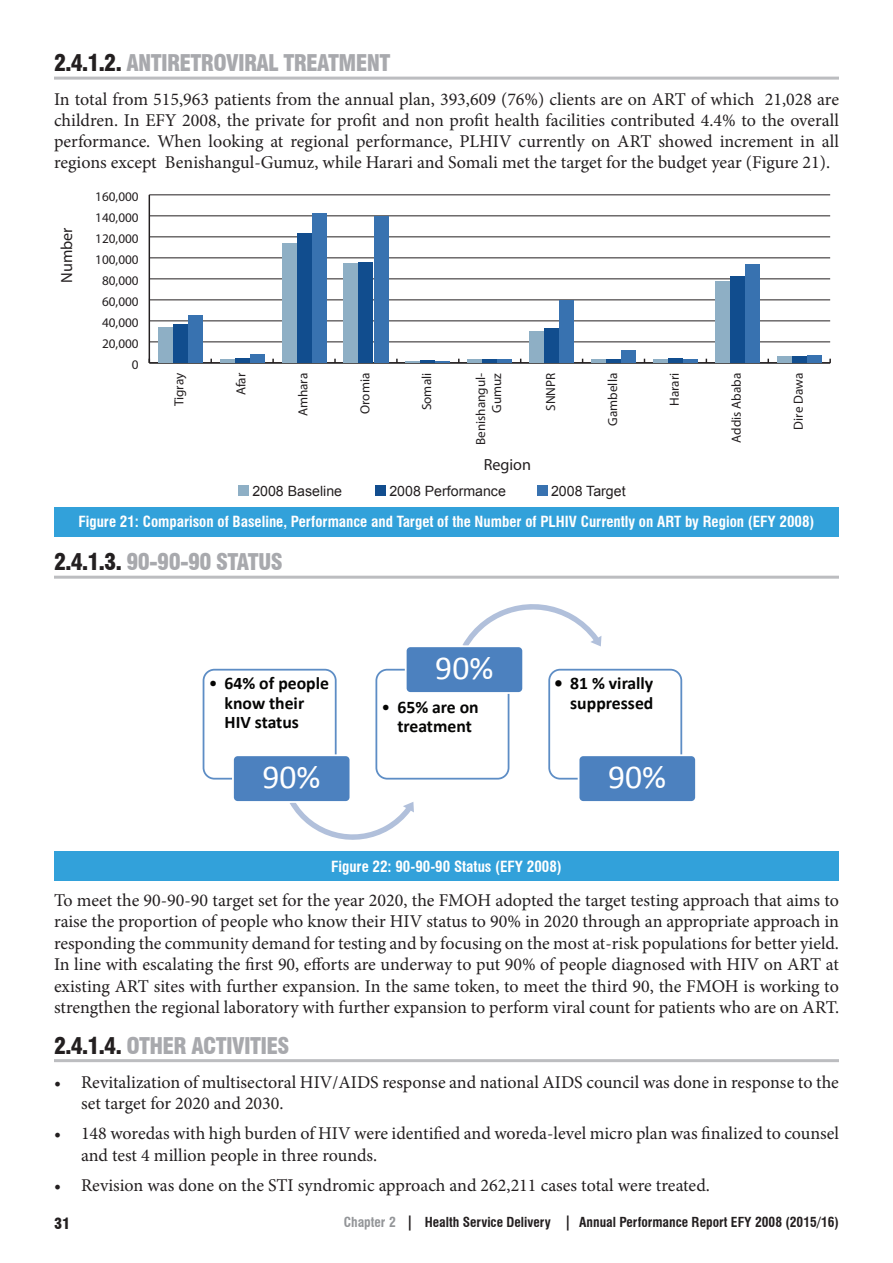
<style>
.page{position:relative;width:893px;height:1263px;background:#fff}
.page>*{position:absolute;margin:0;border:0;box-sizing:border-box;transform-origin:0 0}
.t1{font:33.6px "Calibri";color:#fff}
.Header_2_1_1_1{font:900 condensed 22.5px "Swiss 721 BT";letter-spacing:-.03em;color:#a8a9ad}
.Body_Text{font:18px/21.5px "Minion Pro";color:#231f20;text-align:justify}
.t2{font:700 17.7px/19.5px "Calibri";color:#050504}
.t3{font:16.2px "Myriad Pro";color:#231f20}
.Figures__Graphs{font:700 condensed 15px "Swiss 721 BT";color:#fff}
.t4{font:900 condensed 15px "Swiss 721 BT";color:#231f20}
.t5{font:14.1px "Arial";color:#231f20}
.t6{font:700 condensed 13.5px "Swiss 721 BT";color:#231f20}
.t7{font:13.2px "Myriad Pro";color:#231f20}
.s1{color:#231f20}
.s2{font-weight:400}
.s3{color:#939598}
.s4{font-size:15px}
</style>
<div class="page">
<hr style="left:54px;top:77px;width:785px;height:3px;background:#bcbdc0">
<div style="left:54px;top:507px;width:785px;height:29px;background:#32a1da"></div>
<hr style="left:149px;top:362px;width:681px;height:2px;background:#231f20">
<hr style="left:149px;top:195px;width:1px;height:168px;background:#231f20">
<hr style="left:149px;top:342px;width:681px;height:1px;background:#231f20">
<hr style="left:149px;top:321px;width:681px;height:1px;background:#231f20">
<hr style="left:149px;top:300px;width:681px;height:1px;background:#231f20">
<hr style="left:149px;top:279px;width:681px;height:1px;background:#231f20">
<hr style="left:149px;top:258px;width:681px;height:1px;background:#231f20">
<hr style="left:149px;top:237px;width:681px;height:1px;background:#231f20">
<hr style="left:149px;top:216px;width:681px;height:1px;background:#231f20">
<hr style="left:149px;top:195px;width:681px;height:1px;background:#231f20">
<div style="left:188px;top:316px;width:15px;height:47px;background:#3872b0"></div>
<div style="left:250px;top:355px;width:15px;height:8px;background:#3872b0"></div>
<div style="left:312px;top:214px;width:15px;height:149px;background:#3872b0"></div>
<div style="left:374px;top:216px;width:14px;height:147px;background:#3872b0"></div>
<hr style="left:497px;top:359px;width:15px;height:4px;background:#3872b0">
<div style="left:559px;top:300px;width:15px;height:63px;background:#3872b0"></div>
<div style="left:621px;top:351px;width:15px;height:12px;background:#3872b0"></div>
<hr style="left:683px;top:359px;width:15px;height:4px;background:#3872b0">
<div style="left:745px;top:264px;width:15px;height:99px;background:#3872b0"></div>
<div style="left:807px;top:355px;width:15px;height:8px;background:#3872b0"></div>
<div style="left:173px;top:324px;width:15px;height:39px;background:#114d8e"></div>
<hr style="left:235px;top:359px;width:15px;height:4px;background:#114d8e">
<div style="left:297px;top:233px;width:14px;height:130px;background:#114d8e"></div>
<div style="left:359px;top:263px;width:14px;height:100px;background:#114d8e"></div>
<hr style="left:482px;top:359px;width:15px;height:4px;background:#114d8e">
<div style="left:544px;top:329px;width:15px;height:34px;background:#114d8e"></div>
<hr style="left:606px;top:359px;width:15px;height:4px;background:#114d8e">
<hr style="left:668px;top:359px;width:15px;height:4px;background:#114d8e">
<div style="left:730px;top:277px;width:15px;height:86px;background:#114d8e"></div>
<div style="left:792px;top:356px;width:15px;height:7px;background:#114d8e"></div>
<div style="left:158px;top:328px;width:15px;height:35px;background:#8eafc5"></div>
<hr style="left:220px;top:359px;width:15px;height:4px;background:#8eafc5">
<div style="left:282px;top:243px;width:14px;height:120px;background:#8eafc5"></div>
<div style="left:343px;top:263px;width:15px;height:100px;background:#8eafc5"></div>
<svg style="left:405px;top:361px;width:45px;height:2px"></svg>
<hr style="left:467px;top:359px;width:15px;height:4px;background:#8eafc5">
<div style="left:529px;top:331px;width:15px;height:32px;background:#8eafc5"></div>
<hr style="left:591px;top:359px;width:15px;height:4px;background:#8eafc5">
<hr style="left:653px;top:359px;width:15px;height:4px;background:#8eafc5">
<div style="left:715px;top:282px;width:15px;height:81px;background:#8eafc5"></div>
<div style="left:777px;top:357px;width:15px;height:6px;background:#8eafc5"></div>
<div style="left:239px;top:486px;width:10px;height:10px;background:#8eafc5"></div>
<div style="left:376px;top:486px;width:10px;height:10px;background:#114d8e"></div>
<div style="left:537px;top:486px;width:10px;height:10px;background:#3872b0"></div>
<div style="left:54px;top:851px;width:785px;height:30px;background:#32a1da"></div>
<div style="left:203px;top:669px;width:134px;height:110px;border:2px solid #4c81bf;border-radius:11px"></div>
<svg style="left:290px;top:802px;width:124px;height:38px"></svg>
<div style="left:233px;top:755px;width:117px;height:47px;background:#4c81bf;border-radius:5px"></div>
<div style="left:232px;top:754px;width:119px;height:49px;border:2px solid #fff;border-radius:5px"></div>
<div style="left:375px;top:669px;width:134px;height:110px;border:2px solid #4c81bf;border-radius:11px"></div>
<svg style="left:462px;top:604px;width:139px;height:43px"></svg>
<div style="left:406px;top:646px;width:117px;height:47px;background:#4c81bf;border-radius:5px"></div>
<div style="left:405px;top:645px;width:119px;height:49px;border:2px solid #fff;border-radius:5px"></div>
<div style="left:548px;top:669px;width:134px;height:110px;border:2px solid #4c81bf;border-radius:11px"></div>
<div style="left:579px;top:755px;width:117px;height:47px;background:#4c81bf;border-radius:5px"></div>
<div style="left:578px;top:754px;width:119px;height:49px;border:2px solid #fff;border-radius:5px"></div>
<hr style="left:54px;top:1059px;width:785px;height:3px;background:#bcbdc0">
<hr style="left:54px;top:576px;width:785px;height:3px;background:#bcbdc0">
<p class="Header_2_1_1_1" style="left:54px;top:49px;width:338px"><span class="s1">2.4.1.2.</span> ANTIRETROVIRAL TREATMENT</p>
<p class="Body_Text" style="left:54px;top:89px;width:786px;line-height:21px">In total from 515,963 patients from the annual plan, 393,609 (76%) clients are on ART of which 21,028 are children. In EFY 2008, the private for profit and non profit health facilities contributed 4.4% to the overall performance. When looking at regional performance, PLHIV currently on ART showed increment in all regions except Benishangul-Gumuz, while Harari and Somali met the target for the budget year (Figure 21).</p>
<p class="t7" style="left:95px;top:188px;width:45px">160,000</p>
<p class="t3" style="left:57px;top:283px;width:57px;rotate:-90deg">Number</p>
<p class="t7" style="left:95px;top:209px;width:45px">140,000</p>
<p class="t7" style="left:95px;top:230px;width:45px">120,000</p>
<p class="t7" style="left:95px;top:251px;width:45px">100,000</p>
<p class="t7" style="left:102px;top:272px;width:38px">80,000</p>
<p class="t7" style="left:102px;top:293px;width:38px">60,000</p>
<p class="t7" style="left:102px;top:314px;width:38px">40,000</p>
<p class="t7" style="left:102px;top:335px;width:38px">20,000</p>
<p class="t7" style="left:132px;top:356px;width:8px">0</p>
<p class="t7" style="left:171px;top:406px;width:35px;rotate:-90deg">Tigray</p>
<p class="t7" style="left:233px;top:395px;width:24px;rotate:-90deg">Afar</p>
<p class="t7" style="left:295px;top:416px;width:45px;rotate:-90deg">Amhara</p>
<p class="t7" style="left:357px;top:414px;width:43px;rotate:-90deg">Oromia</p>
<p class="t7" style="left:419px;top:410px;width:39px;rotate:-90deg">Somali</p>
<p class="t7" style="left:489px;top:413px;width:41px;rotate:-90deg">Gumuz</p>
<p class="t7" style="left:473px;top:445px;width:74px;rotate:-90deg">Benishangul-</p>
<p class="t7" style="left:543px;top:411px;width:40px;rotate:-90deg">SNNPR</p>
<p class="t7" style="left:604px;top:426px;width:54px;rotate:-90deg">Gambella</p>
<p class="t7" style="left:666px;top:406px;width:35px;rotate:-90deg">Harari</p>
<p class="t3" style="left:484px;top:455px;width:49px">Region</p>
<p class="t5" style="left:252px;top:482px;width:91px">2008 Baseline</p>
<p class="t5" style="left:389px;top:482px;width:118px">2008 Performance</p>
<p class="t5" style="left:551px;top:482px;width:76px">2008 Target</p>
<p class="t7" style="left:728px;top:443px;width:71px;rotate:-90deg">Addis Ababa</p>
<p class="t7" style="left:790px;top:429px;width:58px;rotate:-90deg">Dire Dawa</p>
<p class="Figures__Graphs" style="left:78px;top:513px;width:737px">Figure 21: Comparison of Baseline, Performance and Target of the Number of PLHIV Currently on ART by Region (EFY 2008)</p>
<p class="Header_2_1_1_1" style="left:54px;top:548px;width:230px"><span class="s1">2.4.1.3.</span> 90-90-90 STATUS</p>
<p class="t2" style="left:225px;top:674px;width:106px;text-indent:-16px"><span class="s2">•</span> 64% of people know their<br>HIV status</p>
<p class="t1" style="left:262px;top:756px;width:60px">90%</p>
<p class="t1" style="left:435px;top:647px;width:60px">90%</p>
<p class="t2" style="left:381px;top:697px;width:99px;text-align:center"><span class="s2">•</span> 65% are on treatment</p>
<p class="t2" style="left:554px;top:674px;width:101px;text-align:right">• 81 % virally suppressed</p>
<p class="t1" style="left:608px;top:756px;width:60px">90%</p>
<p class="Figures__Graphs" style="left:331px;top:857px;width:232px">Figure 22: 90-90-90 Status (EFY 2008)</p>
<p class="Body_Text" style="left:54px;top:889px;width:787px">To meet the 90-90-90 target set for the year 2020, the FMOH adopted the target testing approach that aims to raise the proportion of people who know their HIV status to 90% in 2020 through an appropriate approach in responding the community demand for testing and by focusing on the most at-risk populations for better yield.<br>In line with escalating the first 90, efforts are underway to put 90% of people diagnosed with HIV on ART at existing ART sites with further expansion. In the same token, to meet the third 90, the FMOH is working to strengthen the regional laboratory with further expansion to perform viral count for patients who are on ART.</p>
<p class="Header_2_1_1_1" style="left:54px;top:1032px;width:237px"><span class="s1">2.4.1.4.</span> OTHER ACTIVITIES</p>
<p class="Body_Text" style="left:81px;top:1071px;width:759px;text-indent:-27px">• Revitalization of multisectoral HIV/AIDS response and national AIDS council was done in response to the set target for 2020 and 2030.</p>
<p class="Body_Text" style="left:81px;top:1123px;width:760px;text-indent:-27px">• 148 woredas with high burden of HIV were identified and woreda-level micro plan was finalized to counsel and test 4 million people in three rounds.</p>
<p class="Body_Text" style="left:54px;top:1174px;width:657px">• Revision was done on the STI syndromic approach and 262,211 cases total were treated.</p>
<p class="t4" style="left:54px;top:1214px;width:18px">31</p>
<p class="t6" style="left:344px;top:1214px;width:497px"><span class="s3">Chapter 2</span> <span class="s4">|</span> Health Service Delivery <span class="s4">|</span> Annual Performance Report EFY 2008 (2015/16)</p>
</div>
